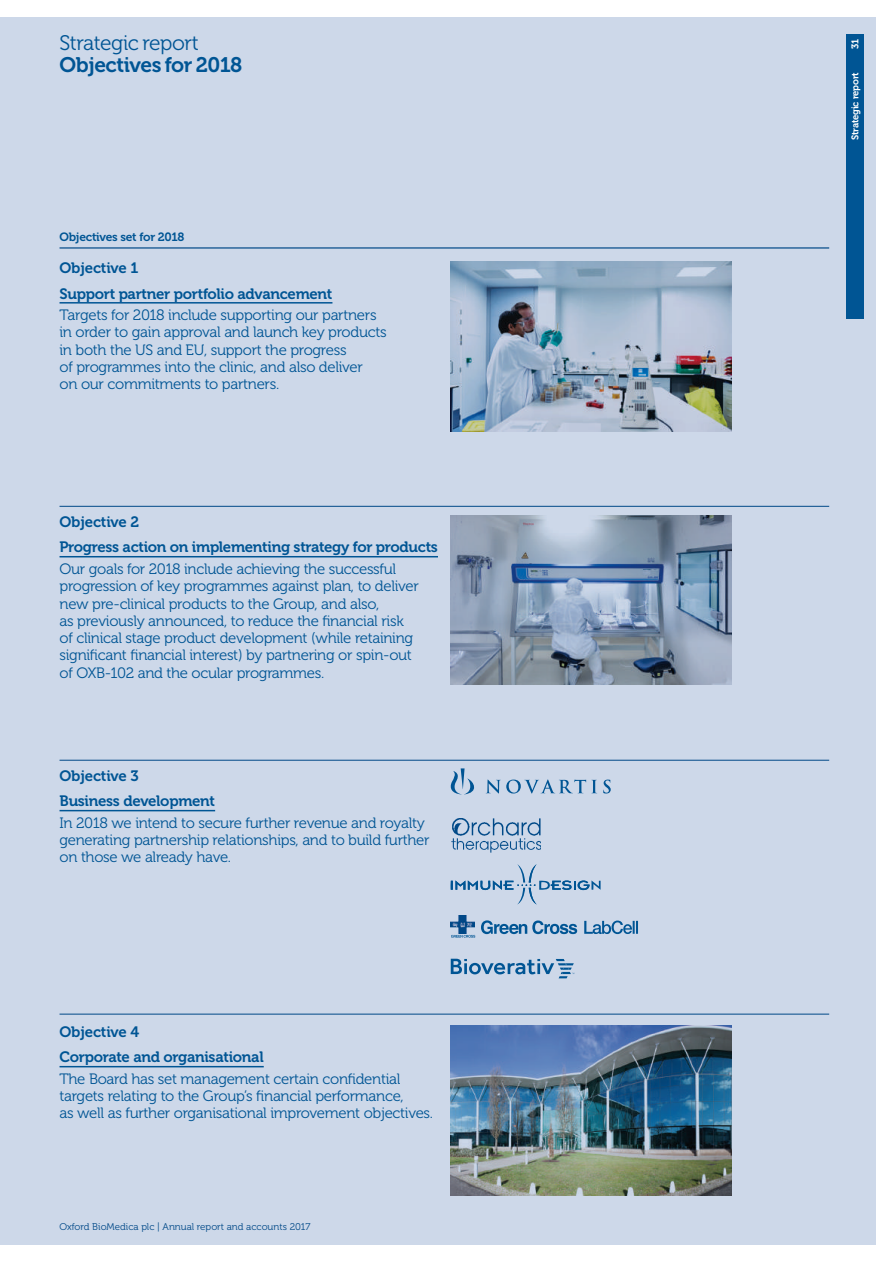
<style>
.page{position:relative;width:893px;height:1263px;background:#fff}
.page>*{position:absolute;margin:0;border:0;box-sizing:border-box;transform-origin:0 0}
.t1{font:21px "Museo 700";letter-spacing:-.02em;color:#005594}
.t2{font:21px "Museo 300";letter-spacing:-.02em;color:#005594}
.t3{font:15px/17.2px "Museo 300";letter-spacing:-.02em;color:#005594}
.t4{font:15px/25.8px "Museo 700";letter-spacing:-.02em;color:#005594}
.t5{font:12px "Museo 700";letter-spacing:-.02em;color:#005594}
.t6{font:9.75px "Museo 300";color:#005594}
.t7{font:9.75px "Museo 700";letter-spacing:-.02em;color:#fff}
</style>
<div class="page">
<div style="left:0;top:17px;width:875px;height:1228px;background:#cdd8e9"></div>
<div style="left:846px;top:34px;width:17px;height:285px;background:#005594"></div>
<hr style="left:60px;top:302px;width:272px;height:2px;background:#005594">
<hr style="left:60px;top:556px;width:378px;height:1px;background:#005594">
<hr style="left:60px;top:810px;width:155px;height:1px;background:#005594">
<hr style="left:60px;top:1066px;width:204px;height:1px;background:#005594">
<hr style="left:60px;top:247px;width:769px;height:2px;background:#005594">
<hr style="left:60px;top:506px;width:769px;height:1px;background:#005594">
<hr style="left:60px;top:760px;width:769px;height:1px;background:#005594">
<hr style="left:60px;top:1014px;width:769px;height:1px;background:#005594">
<img style="left:451px;top:261px;width:280px;height:170px">
<img style="left:451px;top:515px;width:280px;height:169px">
<img style="left:451px;top:1025px;width:280px;height:170px">
<svg style="left:486px;top:779px;width:111px;height:14px"></svg>
<svg style="left:603px;top:779px;width:8px;height:14px"></svg>
<svg style="left:450px;top:768px;width:24px;height:26px"></svg>
<svg style="left:481px;top:920px;width:157px;height:14px"></svg>
<svg style="left:451px;top:935px;width:24px;height:3px"></svg>
<img style="left:451px;top:916px;width:24px;height:18px">
<img style="left:451px;top:818px;width:90px;height:34px">
<svg style="left:451px;top:864px;width:150px;height:40px"></svg>
<svg style="left:451px;top:959px;width:123px;height:19px"></svg>
<h1 class="t2" style="left:60px;top:31px;width:141px">Strategic report</h1>
<h1 class="t1" style="left:60px;top:53px;width:184px">Objectives for 2018</h1>
<p class="t5" style="left:60px;top:231px;width:127px">Objectives set for 2018</p>
<p class="t4" style="left:60px;top:255px;width:274px">Objective 1<br>Support partner portfolio advancement</p>
<p class="t3" style="left:60px;top:307px;width:329px">Targets for 2018 include supporting our partners in order to gain approval and launch key products in both the US and EU, support the progress<br>of programmes into the clinic, and also deliver<br>on our commitments to partners.</p>
<p class="t4" style="left:60px;top:509px;width:380px">Objective 2<br>Progress action on implementing strategy for products</p>
<p class="t3" style="left:60px;top:560px;width:361px">Our goals for 2018 include achieving the successful progression of key programmes against plan, to deliver new pre-clinical products to the Group, and also,<br>as previously announced, to reduce the financial risk of clinical stage product development (while retaining significant financial interest) by partnering or spin-out of OXB-102 and the ocular programmes.</p>
<p class="t4" style="left:60px;top:763px;width:157px">Objective 3<br>Business development</p>
<p class="t3" style="left:60px;top:814px;width:372px">In 2018 we intend to secure further revenue and royalty generating partnership relationships, and to build further on those we already have.</p>
<p class="t4" style="left:60px;top:1019px;width:206px">Objective 4<br>Corporate and organisational</p>
<p class="t3" style="left:60px;top:1070px;width:375px">The Board has set management certain confidential targets relating to the Group’s financial performance,<br>as well as further organisational improvement objectives.</p>
<p class="t6" style="left:60px;top:1221px;width:252px">Oxford BioMedica plc | Annual report and accounts 2017</p>
<p class="t7" style="left:850px;top:49px;width:12px;rotate:-90deg">31</p>
<p class="t7" style="left:850px;top:140px;width:69px;rotate:-90deg">Strategic report</p>
</div>
